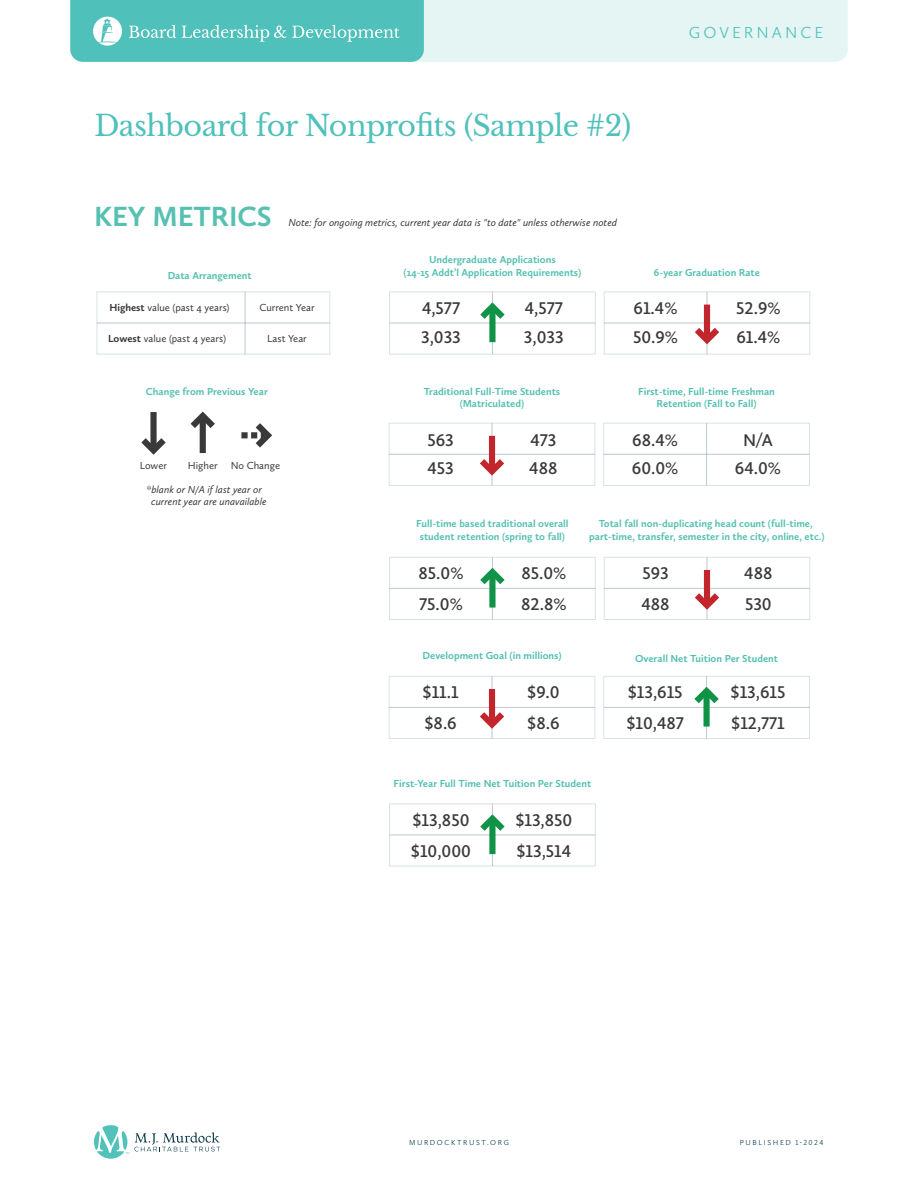
<style>
.page{position:relative;width:918px;height:1188px;background:#fff}
.page>*{position:absolute;margin:0;border:0;box-sizing:border-box;transform-origin:0 0}
.t1{font:700 28.8px "Calluna Sans";color:#57c1b1}
.t2{font:28.5px "Libre Baskerville";letter-spacing:-.02em;color:#4fc1ba}
.t3{font:600 17.55px/28.7px "Calluna Sans";color:#39393a}
.t4{font:300 16.5px "Calluna Sans";letter-spacing:.19em;color:#4fc1ba}
.t5{font:700 10.5px/12.6px "Calluna Sans";color:#57c1b1;text-align:center}
.t6{font:italic 10.5px/12.6px "Calluna Sans";color:#39393a;text-align:center}
.t7{font:10.5px "Calluna Sans";color:#39393a}
.t8{font:300 7.5px "Calluna Sans";letter-spacing:.21em;color:#003a49}
.s1{font-weight:700}
</style>
<div class="page">
<div style="left:424px;top:0;width:424px;height:62px;background:#e4f5f4"></div>
<svg style="left:94px;top:1125px;width:126px;height:34px"></svg>
<svg style="left:70px;top:0;width:354px;height:62px;background:#5bc5be"></svg>
<div style="left:704px;top:305px;width:6px;height:35px;background:#c3252d"></div>
<svg style="left:688px;top:321px;width:38px;height:28px"></svg>
<div style="left:489px;top:436px;width:6px;height:35px;background:#c3252d"></div>
<svg style="left:473px;top:453px;width:38px;height:27px"></svg>
<div style="left:704px;top:570px;width:6px;height:35px;background:#c3252d"></div>
<svg style="left:688px;top:587px;width:38px;height:27px"></svg>
<div style="left:489px;top:689px;width:6px;height:35px;background:#c3252d"></div>
<svg style="left:473px;top:706px;width:38px;height:27px"></svg>
<div style="left:489px;top:307px;width:7px;height:35px;background:#109346"></div>
<svg style="left:474px;top:298px;width:37px;height:27px"></svg>
<div style="left:489px;top:572px;width:7px;height:36px;background:#109346"></div>
<svg style="left:474px;top:563px;width:37px;height:28px"></svg>
<div style="left:489px;top:819px;width:7px;height:35px;background:#109346"></div>
<svg style="left:474px;top:810px;width:37px;height:27px"></svg>
<div style="left:704px;top:691px;width:6px;height:36px;background:#109346"></div>
<svg style="left:688px;top:682px;width:37px;height:28px"></svg>
<div style="left:150px;top:412px;width:7px;height:35px;background:#39393a"></div>
<svg style="left:141px;top:432px;width:25px;height:23px"></svg>
<div style="left:200px;top:418px;width:6px;height:35px;background:#39393a"></div>
<svg style="left:190px;top:411px;width:25px;height:24px"></svg>
<svg style="left:241px;top:423px;width:31px;height:25px"></svg>
<h3 class="t4" style="left:689px;top:23px;width:136px">GOVERNANCE</h3>
<h2 class="t2" style="left:94px;top:108px;width:538px">Dashboard for Nonprofits (Sample #2)</h2>
<h1 class="t1" style="left:94px;top:198px;width:179px">KEY METRICS</h1>
<p class="t5" style="left:168px;top:269px;width:86px">Data Arrangement</p>
<p class="t6" style="left:288px;top:217px;width:330px">Note: for ongoing metrics, current year data is "to date" unless otherwise noted</p>
<p class="t5" style="left:404px;top:253px;width:179px">Undergraduate Applications<br>(14-15 Addt’l Application Requirements)</p>
<p class="t5" style="left:654px;top:266px;width:108px">6-year Graduation Rate</p>
<p class="t7" style="left:109px;top:302px;width:122px"><span class="s1">Highest</span> value (past 4 years)</p>
<p class="t7" style="left:108px;top:332px;width:120px"><span class="s1">Lowest</span> value (past 4 years)</p>
<p class="t7" style="left:259px;top:302px;width:57px">Current Year</p>
<p class="t7" style="left:267px;top:332px;width:41px">Last Year</p>
<p class="t5" style="left:146px;top:385px;width:124px">Change from Previous Year</p>
<p class="t7" style="left:140px;top:459px;width:29px">Lower</p>
<p class="t7" style="left:188px;top:459px;width:94px">Higher No Change</p>
<p class="t6" style="left:146px;top:483px;width:122px">*blank or N/A if last year or current year are unavailable</p>
<h3 class="t3" style="left:421px;top:294px;width:41px">4,577<br>3,033</h3>
<h3 class="t3" style="left:524px;top:294px;width:41px">4,577<br>3,033</h3>
<h3 class="t3" style="left:633px;top:294px;width:46px">61.4%<br>50.9%</h3>
<h3 class="t3" style="left:736px;top:294px;width:46px">52.9%<br>61.4%</h3>
<p class="t5" style="left:424px;top:385px;width:138px">Traditional Full-Time Students (Matriculated)</p>
<p class="t5" style="left:638px;top:385px;width:138px">First-time, Full-time Freshman<br>Retention (Fall to Fall)</p>
<h3 class="t3" style="left:427px;top:425px;width:28px">563<br>453</h3>
<h3 class="t3" style="left:529px;top:425px;width:30px">473<br>488</h3>
<h3 class="t3" style="left:632px;top:425px;width:48px">68.4%<br>60.0%</h3>
<h3 class="t3" style="left:735px;top:425px;width:48px;text-align:center">N/A<br>64.0%</h3>
<p class="t5" style="left:416px;top:517px;width:154px">Full-time based traditional overall student retention (spring to fall)</p>
<p class="t5" style="left:589px;top:517px;width:237px">Total fall non-duplicating head count (full-time, part-time, transfer, semester in the city, online, etc.)</p>
<h3 class="t3" style="left:641px;top:558px;width:30px;line-height:30.6px">593<br>488</h3>
<h3 class="t3" style="left:744px;top:558px;width:30px;line-height:30.6px">488<br>530</h3>
<h3 class="t3" style="left:419px;top:558px;width:47px;line-height:30.6px">85.0%<br>75.0%</h3>
<h3 class="t3" style="left:521px;top:558px;width:47px;line-height:30.6px">85.0%<br>82.8%</h3>
<p class="t5" style="left:423px;top:649px;width:140px">Development Goal (in millions)</p>
<h3 class="t3" style="left:423px;top:677px;width:38px;line-height:30.6px">$11.1 $8.6</h3>
<h3 class="t3" style="left:527px;top:677px;width:34px;line-height:30.6px">$9.0 $8.6</h3>
<p class="t5" style="left:394px;top:777px;width:199px">First-Year Full Time Net Tuition Per Student</p>
<h3 class="t3" style="left:411px;top:804px;width:62px;line-height:31.2px">$13,850 $10,000</h3>
<h3 class="t3" style="left:515px;top:804px;width:59px;line-height:31.2px">$13,850 $13,514</h3>
<p class="t5" style="left:635px;top:652px;width:145px">Overall Net Tuition Per Student</p>
<h3 class="t3" style="left:626px;top:677px;width:59px;line-height:30.6px">$13,615 $10,487</h3>
<h3 class="t3" style="left:731px;top:677px;width:56px;line-height:30.6px">$13,615 $12,771</h3>
<p class="t8" style="left:409px;top:1138px;width:101px">MURDOCKTRUST.ORG</p>
<p class="t8" style="left:740px;top:1138px;width:85px">PUBLISHED 1-2024</p>
</div>
